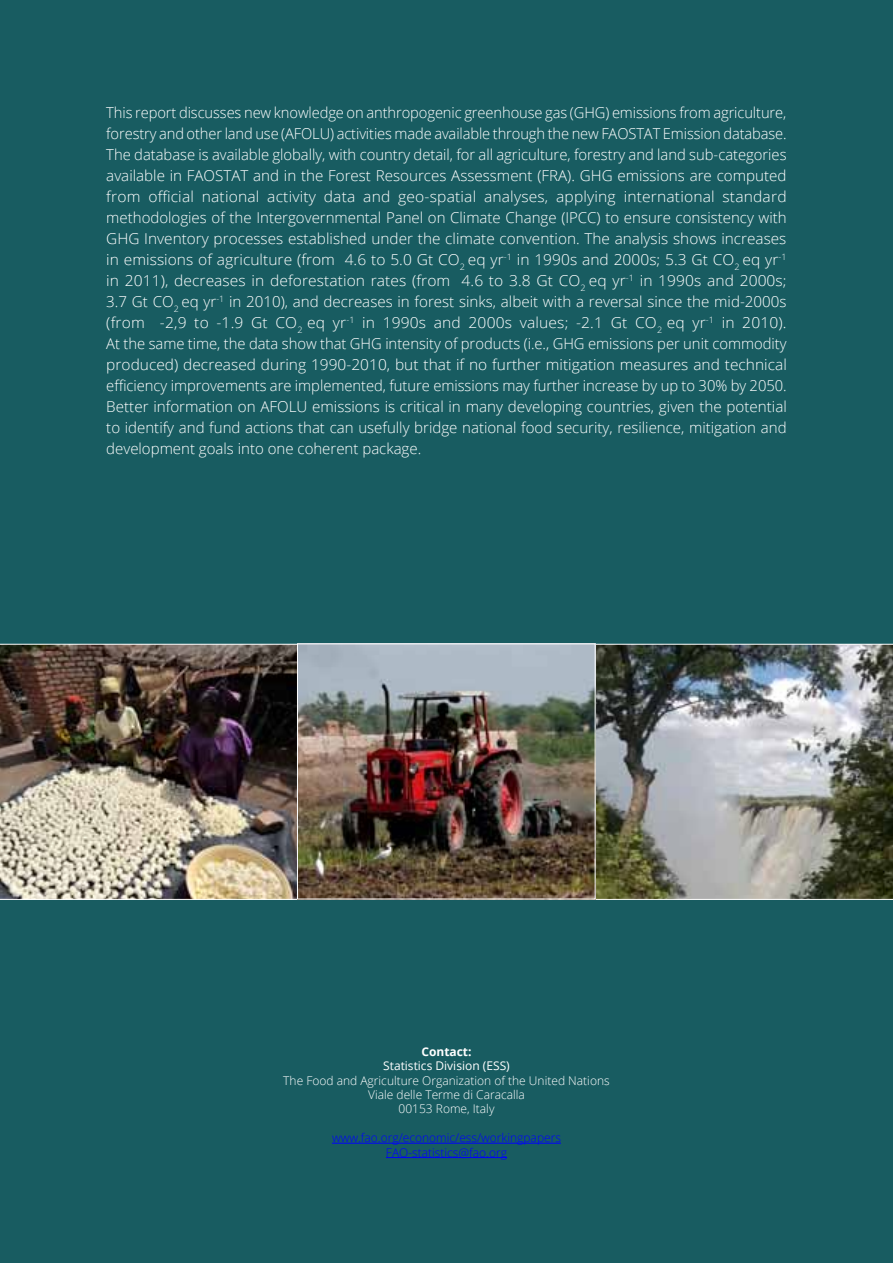
<style>
.page{position:relative;width:893px;height:1263px;background:#185c61}
.page>*{position:absolute;margin:0;border:0;box-sizing:border-box;transform-origin:0 0}
.t1{font:300 15px/21px "Open Sans";color:#fff;text-align:justify}
.t2{font:300 12px/14.4px "Open Sans";color:#fff;text-align:center}
.t3{font:300 12px/14.4px "Open Sans";color:#00f;text-align:center}
.t4{font:12px "Open Sans";color:#fff}
.t5{font:700 12px "Open Sans";color:#fff}
</style>
<div class="page">
<hr style="left:332px;top:1143px;width:229px;height:1px;background:#00f">
<hr style="left:386px;top:1157px;width:121px;height:1px;background:#00f">
<img style="left:299px;top:645px;width:294px;height:252px">
<img style="left:0;top:644px;width:298px;height:256px">
<img style="left:595px;top:644px;width:298px;height:256px">
<div style="left:297px;top:643px;width:298px;height:256px;border:1px solid #fff"></div>
<p class="t1" style="left:106px;top:101px;width:682px">This report discusses new knowledge on anthropogenic greenhouse gas (GHG) emissions from agriculture, forestry and other land use (AFOLU) activities made available through the new FAOSTAT Emission database.<br>The database is available globally, with country detail, for all agriculture, forestry and land sub-categories available in FAOSTAT and in the Forest Resources Assessment (FRA). GHG emissions are computed from official national activity data and geo-spatial analyses, applying international standard methodologies of the Intergovernmental Panel on Climate Change (IPCC) to ensure consistency with GHG Inventory processes established under the climate convention. The analysis shows increases in emissions of agriculture (from 4.6 to 5.0 Gt CO<sub>2</sub> eq yr<sup>-1</sup> in 1990s and 2000s; 5.3 Gt CO<sub>2</sub> eq yr<sup>-1 </sup>in 2011), decreases in deforestation rates (from 4.6 to 3.8 Gt CO<sub>2</sub> eq yr<sup>-1</sup> in 1990s and 2000s; 3.7 Gt CO<sub>2</sub> eq yr<sup>-1</sup> in 2010), and decreases in forest sinks, albeit with a reversal since the mid-2000s (from -2,9 to -1.9 Gt CO<sub>2</sub> eq yr<sup>-1</sup> in 1990s and 2000s values; -2.1 Gt CO<sub>2</sub> eq yr<sup>-1</sup> in 2010).<br>At the same time, the data show that GHG intensity of products (i.e., GHG emissions per unit commodity produced) decreased during 1990-2010, but that if no further mitigation measures and technical efficiency improvements are implemented, future emissions may further increase by up to 30% by 2050.<br>Better information on AFOLU emissions is critical in many developing countries, given the potential to identify and fund actions that can usefully bridge national food security, resilience, mitigation and development goals into one coherent package.</p>
<p class="t5" style="left:421px;top:1043px;width:52px">Contact:</p>
<p class="t4" style="left:383px;top:1058px;width:128px">Statistics Division (ESS)</p>
<p class="t2" style="left:283px;top:1073px;width:328px">The Food and Agriculture Organization of the United Nations<br>Viale delle Terme di Caracalla<br>00153 Rome, Italy</p>
<p class="t3" style="left:332px;top:1130px;width:230px">www.fao.org/economic/ess/workingpapers<br>FAO-statistics@fao.org</p>
</div>
